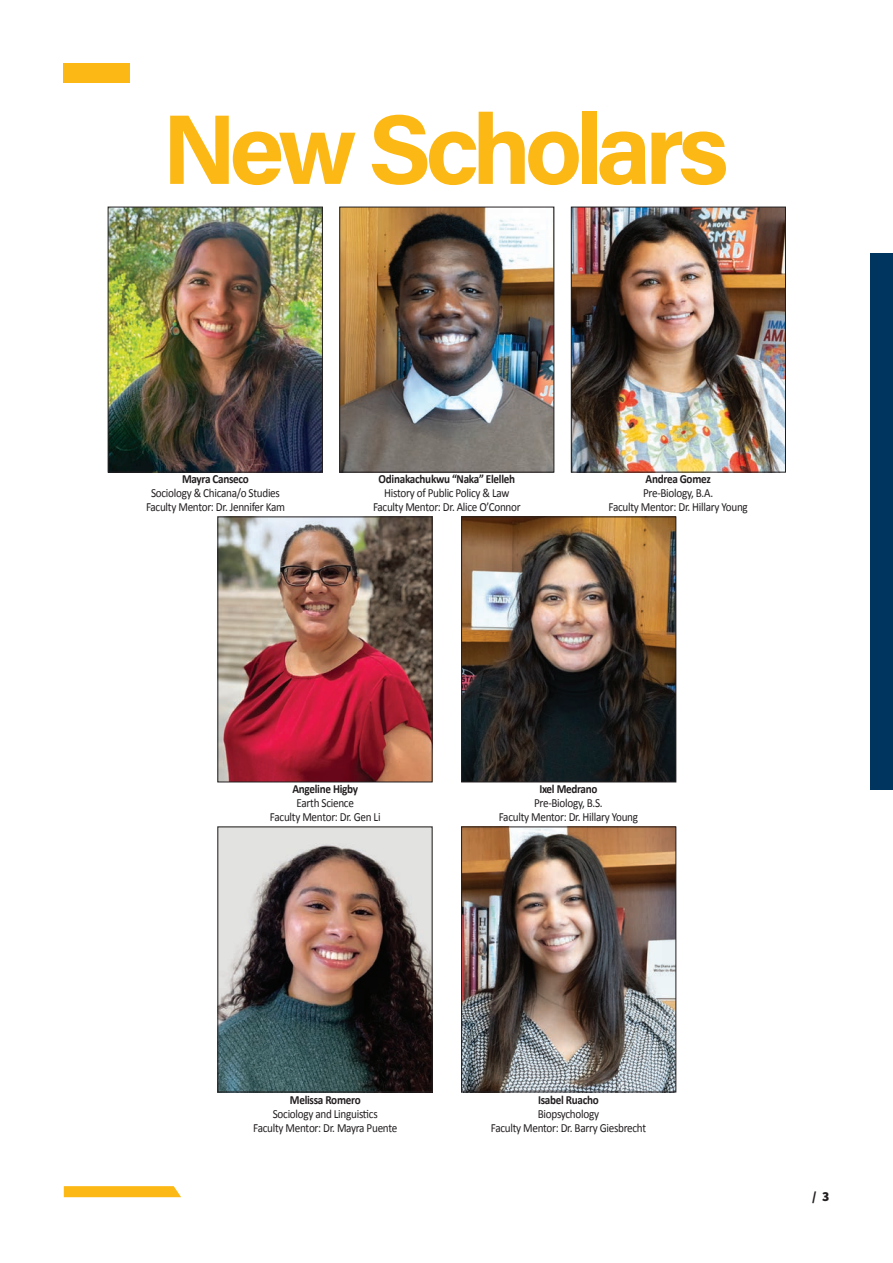
<style>
.page{position:relative;width:893px;height:1263px;background:#fff}
.page>*{position:absolute;margin:0;border:0;box-sizing:border-box;transform-origin:0 0}
.t1{font:99px "Acumin Variable Concept";letter-spacing:-.065em;color:#fcb814}
.t2{font:13.5px "Source Sans Variable";color:#231f20}
.t3{font:12.45px/14.1px "Calibri";letter-spacing:-.025em;color:#231f20;text-align:center;scale:.9 1}
.t4{font:700 12.45px "Calibri";letter-spacing:-.025em;color:#231f20;scale:.9 1}
</style>
<div class="page">
<svg style="left:64px;top:1186px;width:117px;height:11px"></svg>
<div style="left:64px;top:64px;width:66px;height:19px;background:#fcb814"></div>
<img style="left:110px;top:209px;width:210px;height:261px">
<div style="left:108px;top:207px;width:214px;height:265px;border:1px solid #231f20"></div>
<img style="left:341px;top:209px;width:211px;height:261px">
<div style="left:339px;top:207px;width:215px;height:265px;border:1px solid #231f20"></div>
<img style="left:573px;top:209px;width:210px;height:261px">
<div style="left:571px;top:207px;width:214px;height:265px;border:1px solid #231f20"></div>
<img style="left:219px;top:829px;width:211px;height:261px">
<div style="left:217px;top:827px;width:215px;height:265px;border:1px solid #231f20"></div>
<img style="left:219px;top:519px;width:211px;height:261px">
<div style="left:217px;top:517px;width:215px;height:265px;border:1px solid #231f20"></div>
<img style="left:463px;top:829px;width:211px;height:261px">
<div style="left:461px;top:827px;width:215px;height:265px;border:1px solid #231f20"></div>
<img style="left:463px;top:519px;width:211px;height:261px">
<div style="left:461px;top:517px;width:215px;height:265px;border:1px solid #231f20"></div>
<div style="left:870px;top:253px;width:22px;height:536px;background:#003560"></div>
<h1 class="t1" style="left:162px;top:81px;width:568px">New Scholars</h1>
<p class="t4" style="left:182px;top:470px;width:76px">Mayra Canseco</p>
<p class="t3" style="left:146px;top:485px;width:156px">Sociology &amp; Chicana/o Studies<br>Faculty Mentor: Dr. Jennifer Kam</p>
<p class="t4" style="left:378px;top:470px;width:153px">Odinakachukwu “Naka” Elelleh</p>
<p class="t3" style="left:373px;top:485px;width:166px">History of Public Policy &amp; Law<br>Faculty Mentor: Dr. Alice O’Connor</p>
<p class="t4" style="left:645px;top:470px;width:74px">Andrea Gomez</p>
<p class="t3" style="left:608px;top:485px;width:156px">Pre-Biology, B.A.<br>Faculty Mentor: Dr. Hillary Young</p>
<p class="t4" style="left:292px;top:780px;width:75px">Angeline Higby</p>
<p class="t3" style="left:270px;top:795px;width:124px">Earth Science<br>Faculty Mentor: Dr. Gen Li</p>
<p class="t4" style="left:539px;top:780px;width:66px">Ixel Medrano</p>
<p class="t3" style="left:498px;top:795px;width:156px">Pre-Biology, B.S.<br>Faculty Mentor: Dr. Hillary Young</p>
<p class="t4" style="left:290px;top:1091px;width:80px">Melissa Romero</p>
<p class="t3" style="left:253px;top:1106px;width:161px">Sociology and Linguistics<br>Faculty Mentor: Dr. Mayra Puente</p>
<p class="t4" style="left:538px;top:1091px;width:69px">Isabel Ruacho</p>
<p class="t3" style="left:491px;top:1106px;width:174px">Biopsychology<br>Faculty Mentor: Dr. Barry Giesbrecht</p>
<p class="t2" style="left:812px;top:1189px;width:19px">/ 3</p>
</div>
